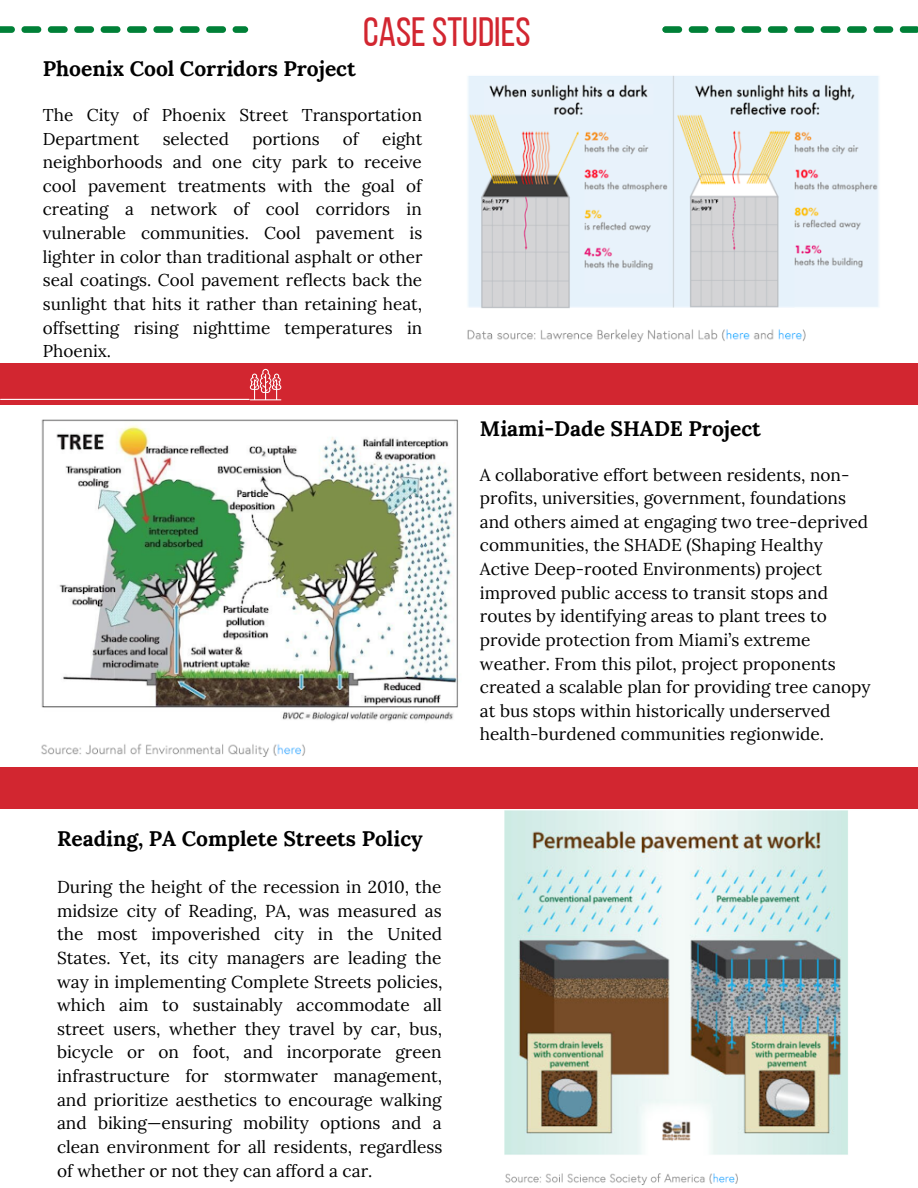
<style>
.page{position:relative;width:918px;height:1188px;background:#fff}
.page>*{position:absolute;margin:0;border:0;box-sizing:border-box;transform-origin:0 0}
.t1{font:40.8px "Bebas Neue";color:#d22630}
.t2{font:700 21px "Lora";color:#000}
.t3{font:17.25px/23.7px "Lora";color:#000}
.t4{font:17.1px/23.7px "Lora";color:#000}
</style>
<div class="page">
<img style="left:467px;top:76px;width:412px;height:266px">
<img style="left:41px;top:419px;width:417px;height:338px">
<div style="left:0;top:363px;width:918px;height:42px;background:#d22630"></div>
<img style="left:504px;top:810px;width:344px;height:375px">
<svg style="left:661px;top:26px;width:257px;height:145px"></svg>
<svg style="left:250px;top:369px;width:31px;height:31px"></svg>
<hr style="left:1px;top:399px;width:248px;height:1px;background:#fff">
<div style="left:0;top:767px;width:918px;height:42px;background:#d22630"></div>
<svg style="left:0;top:26px;width:249px;height:7px"></svg>
<p class="t1" style="left:363px;top:15px;width:169px">CASESTUDIES</p>
<p class="t2" style="left:43px;top:55px;width:314px">Phoenix Cool Corridors Project</p>
<p class="t4" style="left:43px;top:103px;width:381px">The City of Phoenix Street Transportation<br>Department</p>
<p class="t4" style="left:163px;top:126px;width:68px">selected</p>
<p class="t4" style="left:252px;top:126px;width:69px">portions</p>
<p class="t4" style="left:343px;top:126px;width:17px">of</p>
<p class="t4" style="left:43px;top:126px;width:381px;text-align:justify;text-indent:339px">eight neighborhoods and one city park to receive cool pavement treatments with the goal of creating a network of cool corridors in vulnerable communities. Cool pavement is lighter in color than traditional asphalt or other seal coatings. Cool pavement reflects back the sunlight that hits it rather than retaining heat, offsetting rising nighttime temperatures in Phoenix.</p>
<p class="t2" style="left:57px;top:825px;width:367px">Reading, PA Complete Streets Policy</p>
<p class="t3" style="left:57px;top:875px;width:387px;text-align:justify">During the height of the recession in 2010, the midsize city of Reading, PA, was measured as the most impoverished city in the United States. Yet, its city managers are leading the way in implementing Complete Streets policies, which aim to sustainably accommodate all street users, whether they travel by car, bus, bicycle or on foot, and incorporate green infrastructure for stormwater management, and prioritize aesthetics to encourage walking and biking—ensuring mobility options and a clean environment for all residents, regardless of whether or not they can afford a car.</p>
<p class="t2" style="left:480px;top:414px;width:282px">Miami-Dade SHADE Project</p>
<p class="t3" style="left:480px;top:462px;width:392px">A collaborative effort between residents, non&shy;profits, universities, government, foundations and others aimed at engaging two tree-deprived communities, the SHADE (Shaping Healthy Active Deep-rooted Environments) project improved public access to transit stops and routes by identifying areas to plant trees to provide protection from Miami’s extreme weather. From this pilot, project proponents created a scalable plan for providing tree canopy at bus stops within historically underserved health-burdened communities regionwide.</p>
</div>
